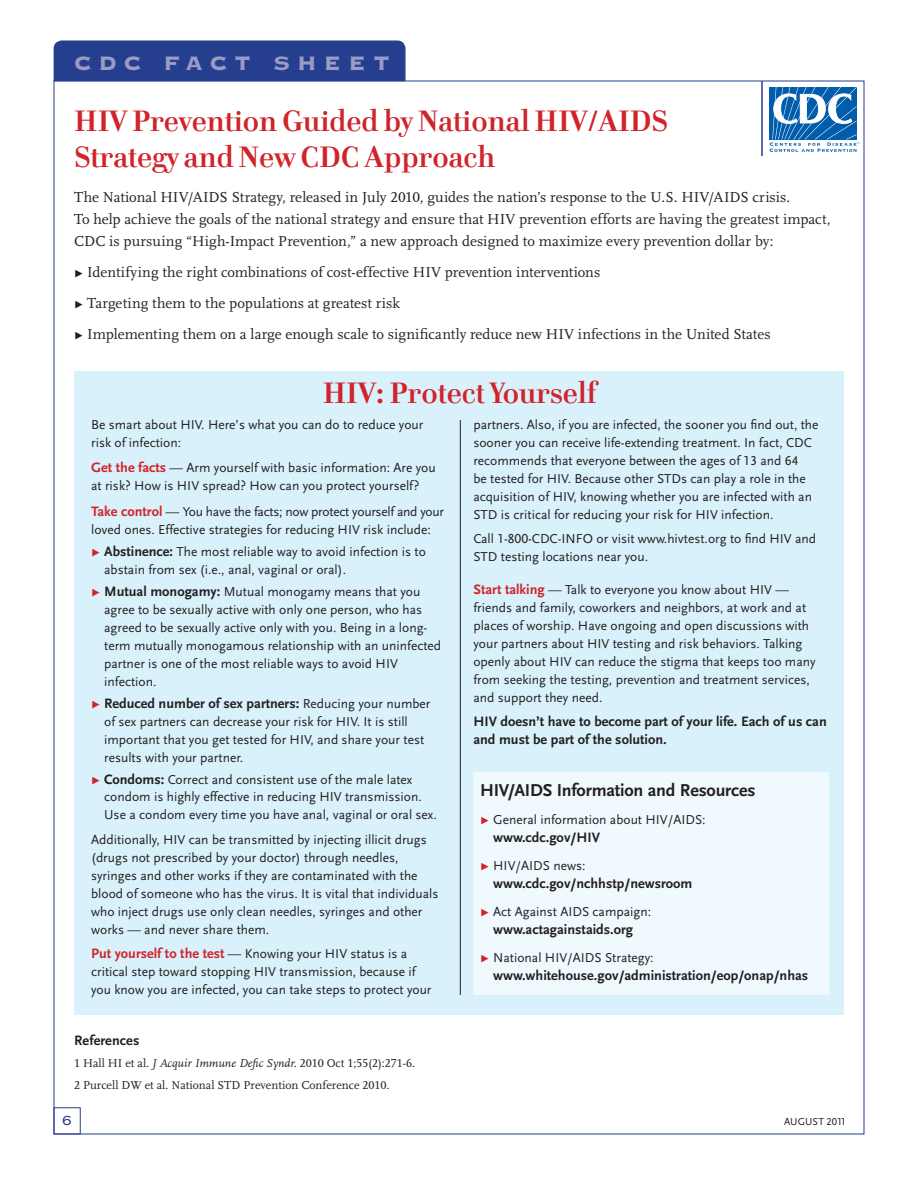
<style>
.page{position:relative;width:918px;height:1188px;background:#fff}
.page>*{position:absolute;margin:0;border:0;box-sizing:border-box;transform-origin:0 0}
.Subheads{font:700 30px/36px "Cellini TF";color:#d1232a}
.t1{font:800 25.5px "Copperplate Gothic BT";letter-spacing:.28em;color:#9b9bc6}
.SmallSubheads{font:700 18px "Scala Sans LF";letter-spacing:-.01em;color:#231f20}
.t2{font:17.25px "Copperplate Gothic BT";color:#253f8e}
.Text{font:15px/21.8px "Scala LF";letter-spacing:.005em;color:#231f20}
.BoxText{font:700 14.25px/18px "Scala Sans LF";color:#231f20}
.SmallSubheads-2{font:700 14.25px "Scala Sans LF";letter-spacing:.01em;color:#231f20}
.BoxText-2{font:13.5px/18px "Scala Sans LF";color:#231f20}
.Footnote{font:12px "Scala LF";color:#231f20}
.t3{font:10.5px "Scala Sans LF";color:#231f20}
.s1{font-family:"Scala Regular Expert"}
.s2{font-family:"Scala Sans";font-weight:700;font-size:14.25px;color:#d1232a}
.s3{font-family:"Scala Regular Expert";font-size:15px;color:#d1232a}
.s4{font-weight:700;font-size:14.25px}
.s5{font-family:"Scala Regular Expert";font-weight:400;font-size:15px;color:#d1232a}
.s6{font-weight:400;font-size:13.5px}
.s7{font-style:italic}
</style>
<div class="page">
<div style="left:53px;top:40px;width:353px;height:42px;background:#253f8e"></div>
<hr style="left:761px;top:81px;width:2px;height:75px;background:#253f8e">
<div style="left:54px;top:1107px;width:27px;height:27px;border:1px solid #253f8e"></div>
<svg style="left:770px;top:87px;width:90px;height:65px"></svg>
<div style="left:74px;top:371px;width:770px;height:644px;background:#d9f1fb"></div>
<div style="left:473px;top:772px;width:356px;height:223px;background:#f0f9fd"></div>
<hr style="left:460px;top:420px;width:1px;height:575px;background:#231f20">
<h2 class="t1" style="left:74px;top:49px;width:317px">CDC FACT SHEET</h2>
<p class="Subheads" style="left:74px;top:103px;width:595px">HIV Prevention Guided by National HIV/AIDS<br>Strategy and New CDC Approach</p>
<p class="Text" style="left:74px;top:187px;width:758px">The National HIV/AIDS Strategy, released in July 2010, guides the nation’s response to the U.S. HIV/AIDS crisis.<br>To help achieve the goals of the national strategy and ensure that HIV prevention efforts are having the greatest impact,<br>CDC is pursuing “High-Impact Prevention,” a new approach designed to maximize every prevention dollar by:</p>
<p class="Text" style="left:74px;top:261px;width:528px"><span class="s1">t</span> Identifying the right combinations of cost-effective HIV prevention interventions</p>
<p class="Text" style="left:74px;top:292px;width:327px"><span class="s1">t</span> Targeting them to the populations at greatest risk</p>
<p class="Text" style="left:74px;top:323px;width:698px"><span class="s1">t</span> Implementing them on a large enough scale to significantly reduce new HIV infections in the United States</p>
<p class="Subheads" style="left:323px;top:375px;width:276px">HIV: Protect Yourself</p>
<p class="BoxText-2" style="left:91px;top:415px;width:334px">Be smart about HIV. Here’s what you can do to reduce your risk of infection:</p>
<p class="BoxText-2" style="left:91px;top:459px;width:346px"><span class="s2">Get the facts</span> — Arm yourself with basic information: Are you at risk? How is HIV spread? How can you protect yourself?</p>
<p class="BoxText-2" style="left:91px;top:502px;width:354px"><span class="s2">Take control</span> — You have the facts; now protect yourself and your loved ones. Effective strategies for reducing HIV risk include:</p>
<p class="BoxText-2" style="left:104px;top:542px;width:323px;text-indent:-13px"><span class="s3">t</span> <span class="s4">Abstinence:</span> The most reliable way to avoid infection is to abstain from sex (i.e., anal, vaginal or oral).</p>
<p class="BoxText-2" style="left:104px;top:582px;width:339px;text-indent:-13px"><span class="s3">t</span> <span class="s4">Mutual monogamy:</span> Mutual monogamy means that you agree to be sexually active with only one person, who has agreed to be sexually active only with you. Being in a long&shy;term mutually monogamous relationship with an uninfected partner is one of the most reliable ways to avoid HIV infection.</p>
<p class="BoxText" style="left:91px;top:694px;width:341px"><span class="s5">t</span> Reduced number of sex partners: <span class="s6">Reducing your number</span></p>
<p class="BoxText-2" style="left:104px;top:712px;width:322px">of sex partners can decrease your risk for HIV. It is still important that you get tested for HIV, and share your test results with your partner.</p>
<p class="BoxText-2" style="left:104px;top:770px;width:334px;text-indent:-13px"><span class="s3">t</span> <span class="s4">Condoms:</span> Correct and consistent use of the male latex condom is highly effective in reducing HIV transmission.<br>Use a condom every time you have anal, vaginal or oral sex.</p>
<p class="BoxText-2" style="left:91px;top:831px;width:349px">Additionally, HIV can be transmitted by injecting illicit drugs (drugs not prescribed by your doctor) through needles, syringes and other works if they are contaminated with the blood of someone who has the virus. It is vital that individuals who inject drugs use only clean needles, syringes and other works — and never share them.</p>
<p class="BoxText-2" style="left:91px;top:945px;width:342px"><span class="s2">Put yourself to the test</span> — Knowing your HIV status is a critical step toward stopping HIV transmission, because if you know you are infected, you can take steps to protect your</p>
<p class="BoxText-2" style="left:473px;top:415px;width:347px">partners. Also, if you are infected, the sooner you find out, the sooner you can receive life-extending treatment. In fact, CDC recommends that everyone between the ages of 13 and 64<br>be tested for HIV. Because other STDs can play a role in the acquisition of HIV, knowing whether you are infected with an STD is critical for reducing your risk for HIV infection.</p>
<p class="BoxText-2" style="left:473px;top:530px;width:344px">Call 1-800-CDC-INFO or visit www.hivtest.org to find HIV and<br>STD testing locations near you.</p>
<p class="BoxText-2" style="left:473px;top:580px;width:344px"><span class="s2">Start talking</span> — Talk to everyone you know about HIV — friends and family, coworkers and neighbors, at work and at places of worship. Have ongoing and open discussions with your partners about HIV testing and risk behaviors. Talking openly about HIV can reduce the stigma that keeps too many from seeking the testing, prevention and treatment services, and support they need.</p>
<p class="BoxText" style="left:473px;top:713px;width:355px">HIV doesn’t have to become part of your life. Each of us can and must be part of the solution.</p>
<p class="SmallSubheads" style="left:480px;top:781px;width:277px">HIV/AIDS Information and Resources</p>
<p class="BoxText-2" style="left:480px;top:811px;width:227px"><span class="s3">t</span> General information about HIV/AIDS:</p>
<p class="BoxText" style="left:493px;top:829px;width:108px">www.cdc.gov/HIV</p>
<p class="BoxText-2" style="left:480px;top:857px;width:107px"><span class="s3">t</span> HIV/AIDS news:</p>
<p class="BoxText" style="left:493px;top:875px;width:201px">www.cdc.gov/nchhstp/newsroom</p>
<p class="BoxText-2" style="left:480px;top:903px;width:172px"><span class="s3">t</span> Act Against AIDS campaign:</p>
<p class="BoxText" style="left:493px;top:921px;width:141px">www.actagainstaids.org</p>
<p class="BoxText-2" style="left:480px;top:949px;width:175px"><span class="s3">t</span> National HIV/AIDS Strategy:</p>
<p class="BoxText" style="left:493px;top:967px;width:317px">www.whitehouse.gov/administration/eop/onap/nhas</p>
<p class="SmallSubheads-2" style="left:74px;top:1033px;width:67px">References</p>
<p class="Footnote" style="left:74px;top:1057px;width:342px">1 Hall HI et al. <span class="s7">J Acquir Immune Defic Syndr.</span> 2010 Oct 1;55(2):271-6.</p>
<p class="Footnote" style="left:74px;top:1079px;width:317px">2 Purcell DW et al. National STD Prevention Conference 2010.</p>
<p class="t2" style="left:62px;top:1111px;width:12px">6</p>
<p class="t3" style="left:784px;top:1116px;width:63px">AUGUST 2011</p>
</div>
